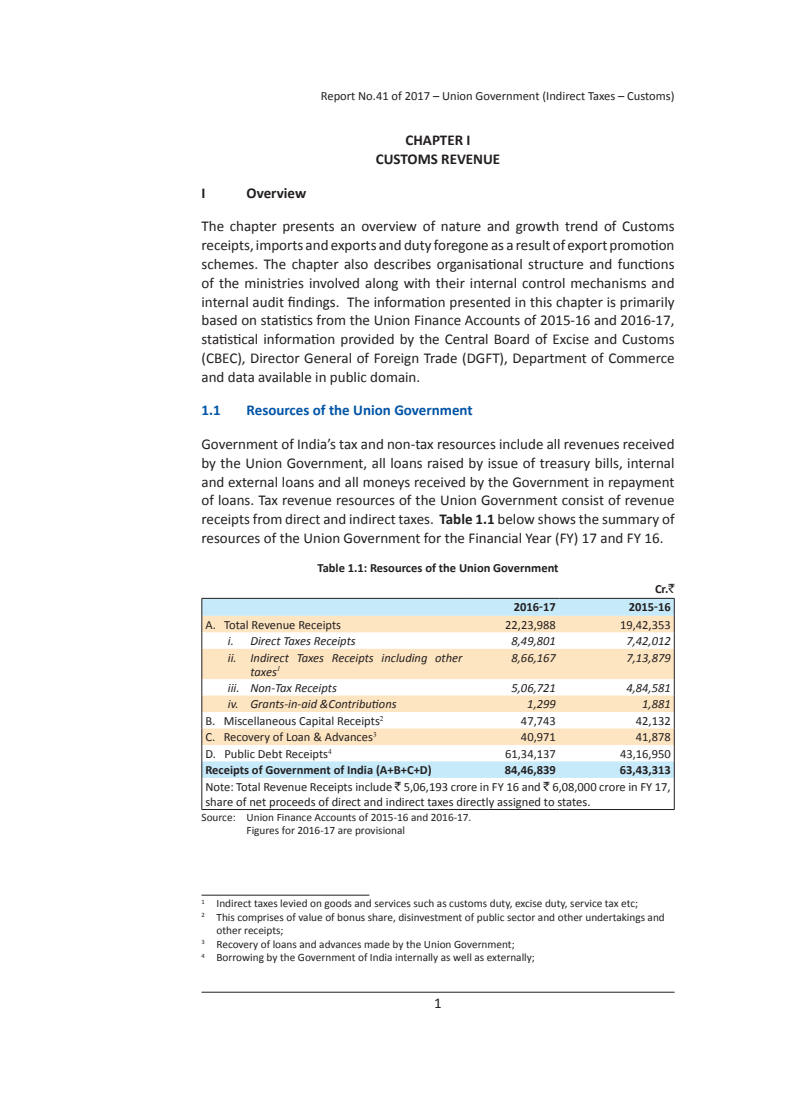
<style>
.page{position:relative;width:786px;height:1101px;background:#fff}
.page>*{position:absolute;margin:0;border:0;box-sizing:border-box;transform-origin:0 0}
.t1{font:15px/18.8px "Calibri";color:#231f20;text-align:justify}
.t2{font:700 15px "Calibri";color:#0154a6}
.t3{font:700 15px/18.8px "Calibri";color:#231f20;text-align:center}
.t4{font:12.5px/15px "Calibri";color:#231f20}
.t5{font:italic 12.5px/13.8px "Calibri";color:#231f20}
.t6{font:700 12.5px "Calibri";color:#231f20}
.t7{font:11.25px/13.5px "Calibri";color:#231f20}
.s1{font-weight:700}
.s2{font-family:"Rupee Foradian";font-weight:400}
.s3{font-family:"Rupee Foradian"}
</style>
<div class="page">
<hr style="left:201px;top:991px;width:473px;height:1px;background:#231f20">
<svg style="left:201px;top:598px;width:473px;height:179px"></svg>
<hr style="left:201px;top:777px;width:1px;height:31px;background:#231f20">
<hr style="left:673px;top:777px;width:1px;height:31px;background:#231f20">
<hr style="left:201px;top:808px;width:265px;height:1px;background:#231f20">
<hr style="left:466px;top:808px;width:93px;height:1px;background:#231f20">
<hr style="left:559px;top:808px;width:115px;height:1px;background:#231f20">
<hr style="left:201px;top:894px;width:168px;height:1px;background:#231f20">
<p class="t4" style="left:320px;top:88px;width:355px">Report No.41 of 2017 – Union Government (Indirect Taxes – Customs)</p>
<p class="t3" style="left:375px;top:130px;width:126px">CHAPTER I<br>CUSTOMS REVENUE</p>
<p class="t3" style="left:201px;top:182px;width:6px">I</p>
<p class="t3" style="left:246px;top:182px;width:61px">Overview</p>
<p class="t1" style="left:201px;top:216px;width:474px">The chapter presents an overview of nature and growth trend of Customs receipts, imports and exports and duty foregone as a result of export promotion schemes. The chapter also describes organisational structure and functions of the ministries involved along with their internal control mechanisms and internal audit findings. The information presented in this chapter is primarily based on statistics from the Union Finance Accounts of 2015-16 and 2016-17, statistical information provided by the Central Board of Excise and Customs (CBEC), Director General of Foreign Trade (DGFT), Department of Commerce and data available in public domain.</p>
<p class="t2" style="left:201px;top:401px;width:21px">1.1</p>
<p class="t2" style="left:246px;top:401px;width:227px">Resources of the Union Government</p>
<p class="t1" style="left:201px;top:434px;width:474px">Government of India’s tax and non-tax resources include all revenues received by the Union Government, all loans raised by issue of treasury bills, internal and external loans and all moneys received by the Government in repayment of loans. Tax revenue resources of the Union Government consist of revenue receipts from direct and indirect taxes. <span class="s1">Table 1.1</span> below shows the summary of resources of the Union Government for the Financial Year (FY) 17 and FY 16.</p>
<p class="t6" style="left:317px;top:559px;width:242px">Table 1.1: Resources of the Union Government</p>
<p class="t6" style="left:654px;top:581px;width:21px">Cr.<span class="s2">`</span></p>
<p class="t6" style="left:513px;top:599px;width:43px">2016-17</p>
<p class="t6" style="left:628px;top:599px;width:43px">2015-16</p>
<p class="t4" style="left:205px;top:616px;width:137px">A. Total Revenue Receipts</p>
<p class="t4" style="left:505px;top:616px;width:52px">22,23,988</p>
<p class="t4" style="left:619px;top:616px;width:52px">19,42,353</p>
<p class="t5" style="left:228px;top:633px;width:129px">i. Direct Taxes Receipts</p>
<p class="t5" style="left:511px;top:633px;width:46px">8,49,801</p>
<p class="t5" style="left:626px;top:633px;width:46px">7,42,012</p>
<p class="t5" style="left:250px;top:650px;width:213px;text-indent:-22px">ii. Indirect Taxes Receipts including other taxes<sup>1</sup></p>
<p class="t5" style="left:511px;top:650px;width:46px">8,66,167</p>
<p class="t5" style="left:626px;top:650px;width:46px">7,13,879</p>
<p class="t5" style="left:228px;top:680px;width:110px">iii. Non-Tax Receipts</p>
<p class="t5" style="left:511px;top:680px;width:46px">5,06,721</p>
<p class="t5" style="left:626px;top:680px;width:46px">4,84,581</p>
<p class="t5" style="left:228px;top:696px;width:170px">iv. Grants-in-aid &amp;Contributions</p>
<p class="t5" style="left:527px;top:696px;width:30px">1,299</p>
<p class="t5" style="left:641px;top:696px;width:30px">1,881</p>
<p class="t4" style="left:205px;top:712px;width:179px">B. Miscellaneous Capital Receipts<sup>2</sup></p>
<p class="t4" style="left:520px;top:712px;width:36px">47,743</p>
<p class="t4" style="left:635px;top:712px;width:36px">42,132</p>
<p class="t4" style="left:205px;top:729px;width:173px">C. Recovery of Loan &amp; Advances<sup>3</sup></p>
<p class="t4" style="left:520px;top:729px;width:36px">40,971</p>
<p class="t4" style="left:635px;top:729px;width:36px">41,878</p>
<p class="t4" style="left:205px;top:745px;width:128px">D. Public Debt Receipts<sup>4</sup></p>
<p class="t4" style="left:505px;top:745px;width:52px">61,34,137</p>
<p class="t4" style="left:619px;top:745px;width:52px">43,16,950</p>
<p class="t6" style="left:205px;top:762px;width:228px">Receipts of Government of India (A+B+C+D)</p>
<p class="t6" style="left:504px;top:762px;width:52px">84,46,839</p>
<p class="t6" style="left:619px;top:762px;width:52px">63,43,313</p>
<p class="t4" style="left:205px;top:778px;width:466px">Note: Total Revenue Receipts include <span class="s3">`</span> 5,06,193 crore in FY 16 and <span class="s3">`</span> 6,08,000 crore in FY 17, share of net proceeds of direct and indirect taxes directly assigned to states.</p>
<p class="t7" style="left:201px;top:809px;width:271px">Source: Union Finance Accounts of 2015-16 and 2016-17.</p>
<p class="t7" style="left:246px;top:823px;width:160px">Figures for 2016-17 are provisional</p>
<p class="t7" style="left:201px;top:895px;width:438px"><sup>1</sup> Indirect taxes levied on goods and services such as customs duty, excise duty, service tax etc;</p>
<p class="t7" style="left:216px;top:909px;width:449px;text-indent:-15px"><sup>2</sup> This comprises of value of bonus share, disinvestment of public sector and other undertakings and other receipts;</p>
<p class="t7" style="left:201px;top:936px;width:314px"><sup>3</sup> Recovery of loans and advances made by the Union Government;</p>
<p class="t7" style="left:201px;top:949px;width:335px"><sup>4</sup> Borrowing by the Government of India internally as well as externally;</p>
<p class="t1" style="left:434px;top:992px;width:9px">1</p>
</div>
